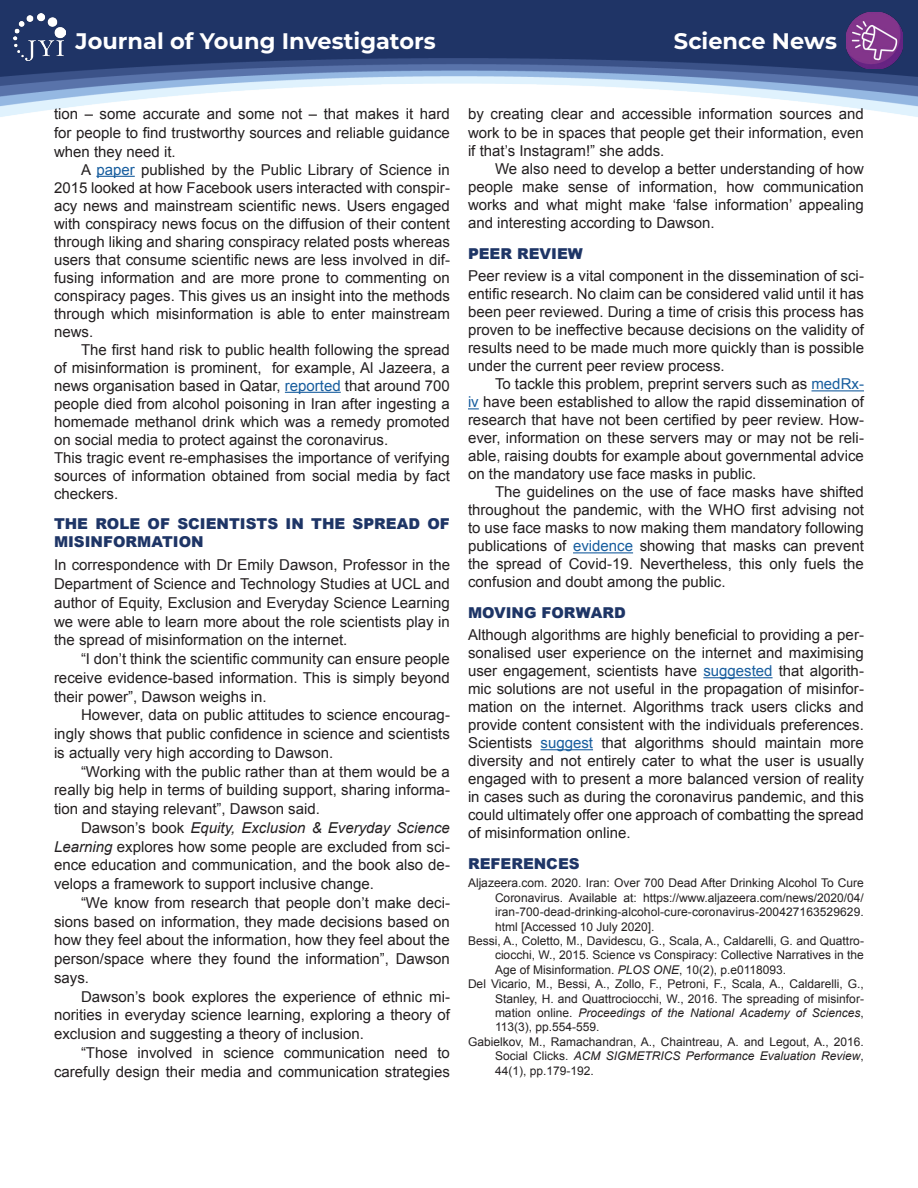
<style>
.page{position:relative;width:918px;height:1188px;background:#fff}
.page>*{position:absolute;margin:0;border:0;box-sizing:border-box;transform-origin:0 0}
.t1{font:700 22.5px "Montserrat";color:#fff}
.t2{font:15px/18px "Arial";color:#231f20;text-align:justify}
.t3{font:900 15px/18px "Arial";color:#1e3566}
.t4{font:12px "Arial";color:#231f20}
.t5{font:italic 12px "Arial";color:#231f20}
.s1{color:#175d9e}
.s2{font-style:italic}
.s3{font-style:normal}
</style>
<div class="page">
<div style="left:0;top:0;width:918px;height:22px;background:#1f3466"></div>
<img style="left:0;top:22px;width:918px;height:154px">
<img style="left:14px;top:14px;width:51px;height:47px">
<img style="left:846px;top:12px;width:57px;height:57px">
<hr style="left:96px;top:176px;width:39px;height:1px;background:#175d9e">
<hr style="left:285px;top:392px;width:56px;height:1px;background:#175d9e">
<hr style="left:811px;top:390px;width:53px;height:1px;background:#175d9e">
<hr style="left:573px;top:552px;width:60px;height:1px;background:#175d9e">
<hr style="left:703px;top:677px;width:70px;height:1px;background:#175d9e">
<hr style="left:541px;top:749px;width:52px;height:1px;background:#175d9e">
<h1 class="t1" style="left:76px;top:25px;width:362px">Journal of Young Investigators</h1>
<h1 class="t1" style="left:674px;top:25px;width:165px">Science News</h1>
<p class="t2" style="left:54px;top:104px;width:397px;line-height:18.9px">tion – some accurate and some not – that makes it hard for people to find trustworthy sources and reliable guidance when they need it.</p>
<p class="t2" style="left:54px;top:161px;width:398px;text-indent:27px">A <span class="s1">paper</span> published by the Public Library of Science in 2015 looked at how Facebook users interacted with conspir&shy;acy news and mainstream scientific news. Users engaged with conspiracy news focus on the diffusion of their content through liking and sharing conspiracy related posts whereas users that consume scientific news are less involved in dif&shy;fusing information and are more prone to commenting on conspiracy pages. This gives us an insight into the methods through which misinformation is able to enter mainstream news.</p>
<p class="t2" style="left:54px;top:341px;width:397px;text-align:left;text-indent:27px">The first hand risk to public health following the spread of misinformation is prominent, for example, Al Jazeera, a news organisation based in Qatar, <span class="s1">reported</span> that around 700 people died from alcohol poisoning in Iran after ingesting a homemade methanol drink which was a remedy promoted on social media to protect against the coronavirus.<br>This tragic event re-emphasises the importance of verifying sources of information obtained from social media by fact checkers.</p>
<p class="t3" style="left:54px;top:514px;width:397px">THE ROLE OF SCIENTISTS IN THE SPREAD OF<br>MISINFORMATION</p>
<p class="t2" style="left:54px;top:556px;width:398px;line-height:18.8px">In correspondence with Dr Emily Dawson, Professor in the Department of Science and Technology Studies at UCL and author of Equity, Exclusion and Everyday Science Learning we were able to learn more about the role scientists play in the spread of misinformation on the internet.</p>
<p class="t2" style="left:54px;top:650px;width:397px;line-height:18.8px;text-indent:27px">“I don’t think the scientific community can ensure people receive evidence-based information. This is simply beyond their power”, Dawson weighs in.</p>
<p class="t2" style="left:54px;top:706px;width:397px;line-height:18.8px;text-indent:27px">However, data on public attitudes to science encourag&shy;ingly shows that public confidence in science and scientists is actually very high according to Dawson.</p>
<p class="t2" style="left:54px;top:762px;width:397px;line-height:18.8px;text-indent:27px">“Working with the public rather than at them would be a really big help in terms of building support, sharing informa&shy;tion and staying relevant”, Dawson said.</p>
<p class="t2" style="left:54px;top:818px;width:397px;line-height:18.8px;text-indent:27px">Dawson’s book <span class="s2">Equity, Exclusion &amp; Everyday Science Learning</span> explores how some people are excluded from sci&shy;ence education and communication, and the book also de&shy;velops a framework to support inclusive change.</p>
<p class="t2" style="left:54px;top:893px;width:397px;line-height:18.8px;text-indent:27px">“We know from research that people don’t make deci&shy;sions based on information, they made decisions based on how they feel about the information, how they feel about the person/space where they found the information”, Dawson says.</p>
<p class="t2" style="left:54px;top:987px;width:397px;line-height:18.8px;text-indent:27px">Dawson’s book explores the experience of ethnic mi&shy;norities in everyday science learning, exploring a theory of exclusion and suggesting a theory of inclusion.</p>
<p class="t2" style="left:54px;top:1043px;width:398px;line-height:18.8px;text-align:right">“Those involved in science communication need to carefully design their media and communication strategies</p>
<p class="t2" style="left:468px;top:104px;width:397px;line-height:18.8px">by creating clear and accessible information sources and work to be in spaces that people get their information, even if that’s Instagram!” she adds.</p>
<p class="t2" style="left:468px;top:160px;width:398px;text-indent:27px">We also need to develop a better understanding of how people make sense of information, how communication works and what might make ‘false information’ appealing and interesting according to Dawson.</p>
<p class="t3" style="left:468px;top:244px;width:116px">PEER REVIEW</p>
<p class="t2" style="left:468px;top:267px;width:398px">Peer review is a vital component in the dissemination of sci&shy;entific research. No claim can be considered valid until it has been peer reviewed. During a time of crisis this process has proven to be ineffective because decisions on the validity of results need to be made much more quickly than is possible under the current peer review process.</p>
<p class="t2" style="left:468px;top:375px;width:397px;text-indent:27px">To tackle this problem, preprint servers such as <span class="s1">medRx&shy;iv</span> have been established to allow the rapid dissemination of research that have not been certified by peer review. How&shy;ever, information on these servers may or may not be reli&shy;able, raising doubts for example about governmental advice on the mandatory use face masks in public.</p>
<p class="t2" style="left:468px;top:483px;width:397px;text-indent:27px">The guidelines on the use of face masks have shifted throughout the pandemic, with the WHO first advising not to use face masks to now making them mandatory following publications of <span class="s1">evidence</span> showing that masks can prevent the spread of Covid-19. Nevertheless, this only fuels the confusion and doubt among the public.</p>
<p class="t3" style="left:468px;top:603px;width:159px">MOVING FORWARD</p>
<p class="t2" style="left:468px;top:626px;width:397px">Although algorithms are highly beneficial to providing a per&shy;sonalised user experience on the internet and maximising user engagement, scientists have <span class="s1">suggested</span> that algorith&shy;mic solutions are not useful in the propagation of misinfor&shy;mation on the internet. Algorithms track users clicks and provide content consistent with the individuals preferences.<br>Scientists <span class="s1">suggest</span> that algorithms should maintain more diversity and not entirely cater to what the user is usually engaged with to present a more balanced version of reality in cases such as during the coronavirus pandemic, and this could ultimately offer one approach of combatting the spread of misinformation online.</p>
<p class="t3" style="left:468px;top:854px;width:113px">REFERENCES</p>
<p class="t4" style="left:468px;top:875px;width:397px">Aljazeera.com. 2020. Iran: Over 700 Dead After Drinking Alcohol To Cure</p>
<p class="t4" style="left:495px;top:890px;width:370px">Coronavirus. Available at: https://www.aljazeera.com/news/2020/04/</p>
<p class="t4" style="left:495px;top:904px;width:370px">iran-700-dead-drinking-alcohol-cure-coronavirus-200427163529629.</p>
<p class="t4" style="left:495px;top:919px;width:161px">html [Accessed 10 July 2020].</p>
<p class="t4" style="left:468px;top:933px;width:397px">Bessi, A., Coletto, M., Davidescu, G., Scala, A., Caldarelli, G. and Quattro-</p>
<p class="t4" style="left:495px;top:947px;width:370px">ciocchi, W., 2015. Science vs Conspiracy: Collective Narratives in the</p>
<p class="t4" style="left:495px;top:962px;width:293px">Age of Misinformation. <span class="s2">PLOS ONE</span>, 10(2), p.e0118093.</p>
<p class="t4" style="left:468px;top:976px;width:397px">Del Vicario, M., Bessi, A., Zollo, F., Petroni, F., Scala, A., Caldarelli, G.,</p>
<p class="t4" style="left:495px;top:991px;width:370px">Stanley, H. and Quattrociocchi, W., 2016. The spreading of misinfor-</p>
<p class="t5" style="left:495px;top:1005px;width:371px"><span class="s3">mation online.</span> Proceedings of the National Academy of Sciences<span class="s3">,</span></p>
<p class="t4" style="left:495px;top:1019px;width:106px">113(3), pp.554-559.</p>
<p class="t4" style="left:468px;top:1034px;width:397px">Gabielkov, M., Ramachandran, A., Chaintreau, A. and Legout, A., 2016.</p>
<p class="t5" style="left:495px;top:1048px;width:371px"><span class="s3">Social Clicks.</span> ACM SIGMETRICS Performance Evaluation Review<span class="s3">,</span></p>
<p class="t4" style="left:495px;top:1063px;width:100px">44(1), pp.179-192.</p>
</div>
